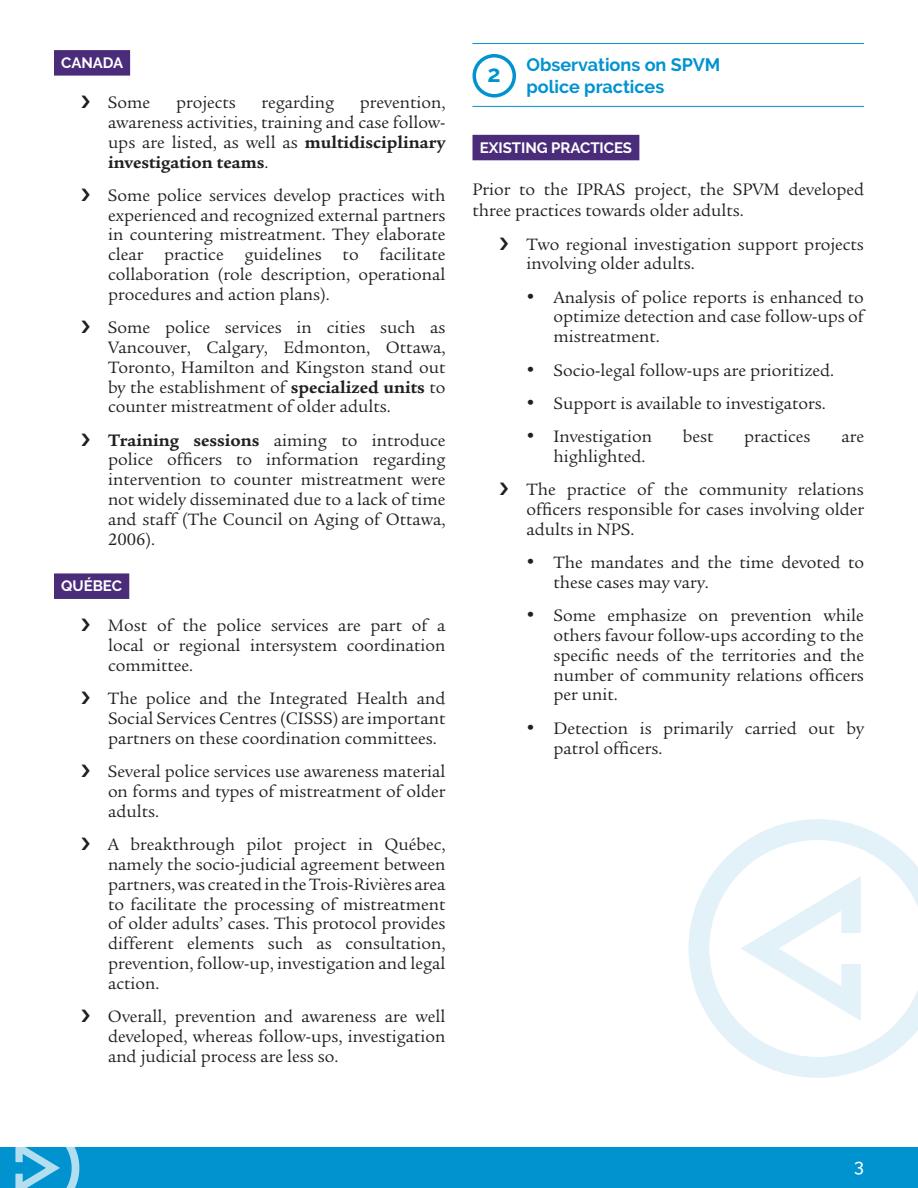
<style>
.page{position:relative;width:918px;height:1188px;background:#fff}
.page>*{position:absolute;margin:0;border:0;box-sizing:border-box;transform-origin:0 0}
.t1{font:700 23.4px "Raleway";color:#0093d0}
.enumeration_1{font:18px/19.8px "Legacy Serif";color:#231f20;text-align:justify}
.enumeration_2{font:18px/19.8px "Legacy Serif";color:#231f20;text-align:justify}
.Texte_courant{font:18px/21.6px "Legacy Serif";color:#231f20}
.sous-titre{font:700 18px/21.6px "Raleway";color:#0093d0}
.t2{font:500 18px "Raleway";color:#fff}
.ss-titre{font:700 15px "Raleway";color:#fff}
.s1{font-weight:700}
</style>
<div class="page">
<div style="left:0;top:1148px;width:918px;height:40px;background:#0093d0"></div>
<div style="left:54px;top:50px;width:76px;height:26px;background:#4a2c7a"></div>
<div style="left:54px;top:573px;width:75px;height:26px;background:#4a2c7a"></div>
<hr style="left:472px;top:43px;width:392px;height:1px;background:#0093d0">
<hr style="left:472px;top:106px;width:392px;height:1px;background:#0093d0">
<div style="left:472px;top:135px;width:167px;height:25px;background:#4a2c7a"></div>
<svg style="left:473px;top:54px;width:43px;height:44px"></svg>
<svg style="left:0;top:1147px;width:79px;height:41px"></svg>
<svg style="left:689px;top:819px;width:229px;height:259px"></svg>
<p class="ss-titre" style="left:61px;top:54px;width:64px">CANADA</p>
<p class="enumeration_1" style="left:108px;top:93px;width:44px">Some</p>
<p class="enumeration_1" style="left:176px;top:93px;width:61px">projects</p>
<p class="enumeration_1" style="left:262px;top:93px;width:74px">regarding</p>
<p class="enumeration_1" style="left:108px;top:93px;width:339px;text-indent:252px">prevention, awareness activities, training and case follow&shy;ups are listed, as well as <span class="s1">multidisciplinary investigation teams</span>.</p>
<p class="enumeration_1" style="left:108px;top:185px;width:339px">Some police services develop practices with experienced and recognized external partners in countering mistreatment. They elaborate clear practice guidelines to facilitate collaboration (role description, operational procedures and action plans).</p>
<p class="enumeration_1" style="left:108px;top:318px;width:339px">Some police services in cities such as Vancouver, Calgary, Edmonton, Ottawa, Toronto, Hamilton and Kingston stand out by the establishment of <span class="s1">specialized units</span> to counter mistreatment of older adults.</p>
<p class="enumeration_1" style="left:108px;top:430px;width:339px"><span class="s1">Training sessions</span> aiming to introduce police officers to information regarding intervention to counter mistreatment were not widely disseminated due to a lack of time and staff (The Council on Aging of Ottawa, 2006).</p>
<p class="ss-titre" style="left:61px;top:578px;width:62px">QUÉBEC</p>
<p class="enumeration_1" style="left:108px;top:616px;width:339px">Most of the police services are part of a local or regional intersystem coordination committee.</p>
<p class="enumeration_1" style="left:108px;top:689px;width:339px">The police and the Integrated Health and Social Services Centres (CISSS) are important partners on these coordination committees.</p>
<p class="enumeration_1" style="left:108px;top:762px;width:339px">Several police services use awareness material on forms and types of mistreatment of older adults.</p>
<p class="enumeration_1" style="left:108px;top:835px;width:339px">A breakthrough pilot project in Québec, namely the socio-judicial agreement between partners, was created in the Trois-Rivières area to facilitate the processing of mistreatment of older adults’ cases. This protocol provides different elements such as consultation, prevention, follow-up, investigation and legal action.</p>
<p class="enumeration_1" style="left:108px;top:1007px;width:339px">Overall, prevention and awareness are well developed, whereas follow-ups, investigation and judicial process are less so.</p>
<p class="t1" style="left:488px;top:61px;width:15px">2</p>
<p class="sous-titre" style="left:526px;top:54px;width:196px">Observations on SPVM police practices</p>
<p class="ss-titre" style="left:480px;top:139px;width:154px">EXISTING PRACTICES</p>
<p class="Texte_courant" style="left:472px;top:178px;width:393px">Prior to the IPRAS project, the SPVM developed three practices towards older adults.</p>
<p class="enumeration_1" style="left:526px;top:234px;width:339px">Two regional investigation support projects involving older adults.</p>
<p class="enumeration_2" style="left:554px;top:287px;width:312px;text-indent:-27px">• Analysis of police reports is enhanced to optimize detection and case follow-ups of mistreatment.</p>
<p class="enumeration_2" style="left:526px;top:360px;width:309px">• Socio-legal follow-ups are prioritized.</p>
<p class="enumeration_2" style="left:526px;top:393px;width:301px">• Support is available to investigators.</p>
<p class="enumeration_2" style="left:526px;top:427px;width:127px">• Investigation</p>
<p class="enumeration_2" style="left:683px;top:427px;width:32px">best</p>
<p class="enumeration_2" style="left:744px;top:427px;width:68px">practices</p>
<p class="enumeration_2" style="left:841px;top:427px;width:24px">are</p>
<p class="enumeration_2" style="left:554px;top:447px;width:94px">highlighted.</p>
<p class="enumeration_1" style="left:526px;top:480px;width:339px">The practice of the community relations officers responsible for cases involving older adults in NPS.</p>
<p class="enumeration_2" style="left:554px;top:553px;width:312px;text-indent:-27px">• The mandates and the time devoted to these cases may vary.</p>
<p class="enumeration_2" style="left:554px;top:606px;width:312px;text-indent:-27px">• Some emphasize on prevention while others favour follow-ups according to the specific needs of the territories and the number of community relations officers per unit.</p>
<p class="enumeration_2" style="left:554px;top:718px;width:312px;text-indent:-27px">• Detection is primarily carried out by patrol officers.</p>
<p class="t2" style="left:854px;top:1156px;width:11px">3</p>
</div>
